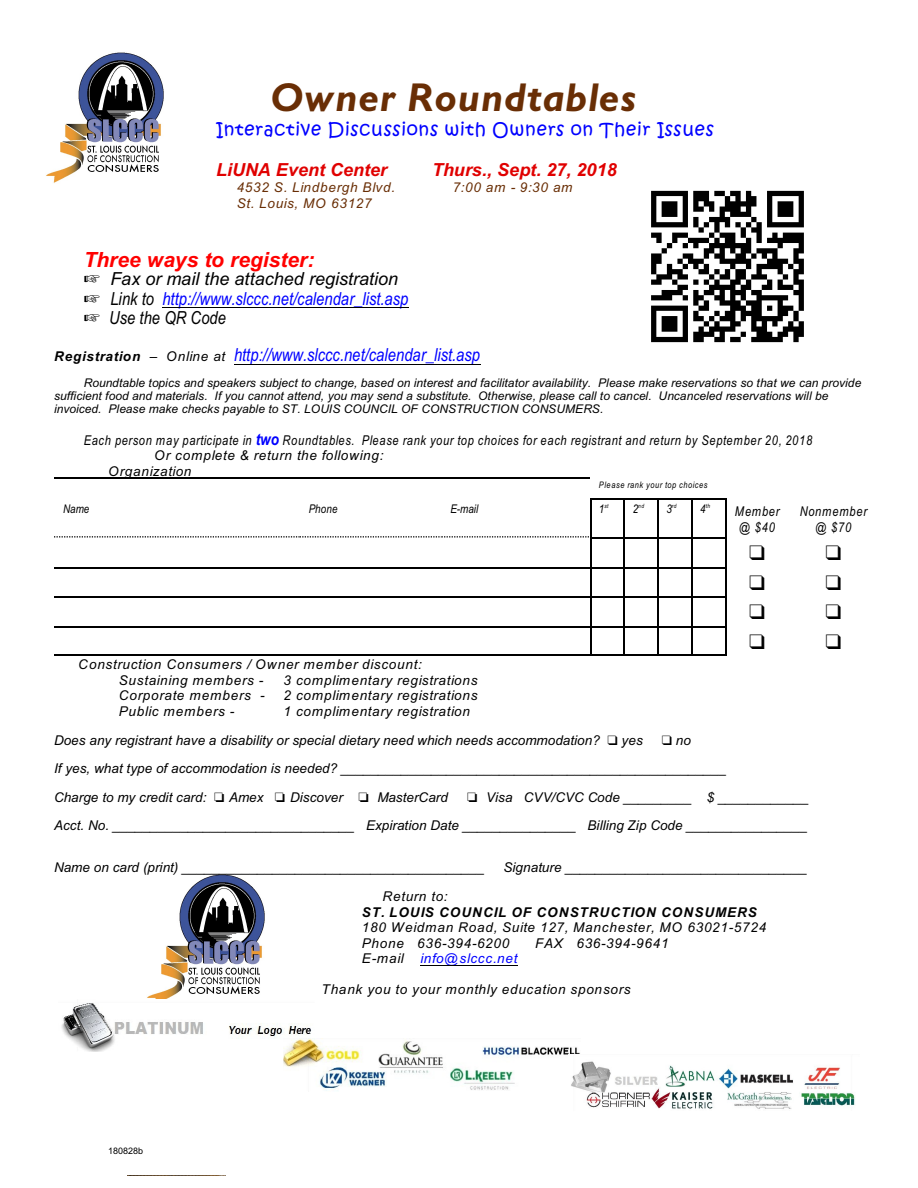
<style>
.page{position:relative;width:918px;height:1188px;background:#fff}
.page>*{position:absolute;margin:0;border:0;box-sizing:border-box;transform-origin:0 0}
.t1{font:italic 700 40.5px "Gill Sans";letter-spacing:.02em;color:#692e05}
.t2{font:italic 700 21px "Arial";color:#f00}
.t3{font:italic 18px/19px "Arial Narrow";color:#00f}
.t4{font:italic 18px "Kristen ITC";letter-spacing:.045em;color:#00f}
.t5{font:italic 700 18px "Arial";letter-spacing:.005em;color:#e00000}
.t6{font:italic 18px "Arial";letter-spacing:.005em;color:#000}
.t7{font:italic 13.5px/29.5px "Arial";letter-spacing:.005em;color:#000}
.t8{font:italic 13.5px/15.5px "Arial";letter-spacing:.06em;color:#000}
.t9{font:italic 13.5px/16px "Arial Narrow";letter-spacing:.055em;color:#000;text-align:center}
.t10{font:italic 13.5px "Arial";letter-spacing:.03em;color:#000}
.t11{font:italic 13.5px "Arial";letter-spacing:.06em;color:#692e05}
.t12{font:italic 700 13.5px "Arial";letter-spacing:.08em;color:#000}
.t13{font:italic 13.5px "Arial";letter-spacing:.06em;color:#00f}
.t14{font:italic 12px/12.6px "Arial";letter-spacing:.01em;color:#000}
.t15{font:italic 12px "Arial Narrow";color:#000}
.t16{font:italic 9px "Arial Narrow";letter-spacing:.07em;color:#000}
.t17{font:9px "Arial";letter-spacing:.01em;color:#000}
.t18{font:italic 6px "Arial Narrow";letter-spacing:.06em;color:#000}
.s1{color:#000}
.s2{font-family:"Arial";font-weight:700;font-size:13.5px;color:#000}
.s3{font-family:"Arial";font-size:13.5px;color:#000}
.s4{font-weight:700;font-size:16.5px;color:#00f}
</style>
<div class="page">
<hr style="left:54px;top:478px;width:246px;height:1px;background:#000">
<hr style="left:300px;top:478px;width:141px;height:1px;background:#000">
<hr style="left:442px;top:478px;width:148px;height:1px;background:#000">
<hr style="left:590px;top:498px;width:1px;height:39px;background:#000">
<hr style="left:590px;top:498px;width:34px;height:2px;background:#000">
<hr style="left:624px;top:498px;width:1px;height:39px;background:#000">
<hr style="left:624px;top:498px;width:33px;height:2px;background:#000">
<hr style="left:658px;top:498px;width:1px;height:39px;background:#000">
<hr style="left:658px;top:498px;width:33px;height:2px;background:#000">
<hr style="left:691px;top:498px;width:1px;height:39px;background:#000">
<hr style="left:691px;top:498px;width:34px;height:2px;background:#000">
<hr style="left:725px;top:498px;width:1px;height:39px;background:#000">
<svg style="left:54px;top:536px;width:537px;height:31px"></svg>
<hr style="left:590px;top:538px;width:34px;height:1px;background:#000">
<svg style="left:624px;top:539px;width:1px;height:28px"></svg>
<hr style="left:624px;top:538px;width:33px;height:1px;background:#000">
<svg style="left:658px;top:539px;width:1px;height:28px"></svg>
<hr style="left:658px;top:538px;width:33px;height:1px;background:#000">
<svg style="left:691px;top:539px;width:1px;height:28px"></svg>
<hr style="left:691px;top:538px;width:34px;height:1px;background:#000">
<svg style="left:725px;top:538px;width:1px;height:29px"></svg>
<hr style="left:54px;top:567px;width:246px;height:1px;background:#000">
<hr style="left:300px;top:567px;width:141px;height:1px;background:#000">
<hr style="left:442px;top:567px;width:148px;height:1px;background:#000">
<hr style="left:590px;top:567px;width:1px;height:30px;background:#000">
<hr style="left:590px;top:567px;width:34px;height:1px;background:#000">
<hr style="left:624px;top:567px;width:1px;height:30px;background:#000">
<hr style="left:624px;top:567px;width:33px;height:1px;background:#000">
<hr style="left:658px;top:567px;width:1px;height:30px;background:#000">
<hr style="left:658px;top:567px;width:33px;height:1px;background:#000">
<hr style="left:691px;top:567px;width:1px;height:30px;background:#000">
<hr style="left:691px;top:567px;width:34px;height:1px;background:#000">
<hr style="left:725px;top:567px;width:1px;height:30px;background:#000">
<hr style="left:54px;top:597px;width:246px;height:1px;background:#000">
<hr style="left:300px;top:597px;width:141px;height:1px;background:#000">
<hr style="left:442px;top:597px;width:148px;height:1px;background:#000">
<svg style="left:590px;top:598px;width:1px;height:28px"></svg>
<hr style="left:590px;top:597px;width:34px;height:1px;background:#000">
<svg style="left:624px;top:598px;width:1px;height:28px"></svg>
<hr style="left:624px;top:597px;width:33px;height:1px;background:#000">
<svg style="left:658px;top:598px;width:1px;height:28px"></svg>
<hr style="left:658px;top:597px;width:33px;height:1px;background:#000">
<svg style="left:691px;top:598px;width:1px;height:28px"></svg>
<hr style="left:691px;top:597px;width:34px;height:1px;background:#000">
<svg style="left:725px;top:597px;width:1px;height:29px"></svg>
<hr style="left:54px;top:626px;width:246px;height:1px;background:#000">
<hr style="left:54px;top:654px;width:246px;height:2px;background:#000">
<hr style="left:300px;top:626px;width:141px;height:1px;background:#000">
<hr style="left:300px;top:654px;width:141px;height:2px;background:#000">
<hr style="left:442px;top:626px;width:148px;height:1px;background:#000">
<hr style="left:442px;top:654px;width:148px;height:2px;background:#000">
<hr style="left:590px;top:626px;width:1px;height:30px;background:#000">
<hr style="left:590px;top:626px;width:34px;height:1px;background:#000">
<hr style="left:590px;top:654px;width:34px;height:2px;background:#000">
<hr style="left:624px;top:626px;width:1px;height:30px;background:#000">
<hr style="left:624px;top:626px;width:33px;height:1px;background:#000">
<hr style="left:624px;top:654px;width:33px;height:2px;background:#000">
<hr style="left:658px;top:626px;width:1px;height:30px;background:#000">
<hr style="left:658px;top:626px;width:33px;height:1px;background:#000">
<hr style="left:658px;top:654px;width:33px;height:2px;background:#000">
<hr style="left:691px;top:626px;width:1px;height:30px;background:#000">
<hr style="left:691px;top:626px;width:34px;height:1px;background:#000">
<hr style="left:691px;top:654px;width:34px;height:2px;background:#000">
<hr style="left:725px;top:626px;width:1px;height:30px;background:#000">
<img style="left:127px;top:1175px;width:99px;height:1px">
<img style="left:651px;top:190px;width:153px;height:153px">
<img style="left:46px;top:52px;width:118px;height:131px">
<img style="left:147px;top:874px;width:118px;height:125px">
<hr style="left:162px;top:307px;width:247px;height:1px;background:#000">
<hr style="left:234px;top:364px;width:246px;height:1px;background:#000">
<hr style="left:420px;top:965px;width:98px;height:1px;background:#000">
<img style="left:61px;top:1003px;width:251px;height:48px">
<img style="left:284px;top:1038px;width:296px;height:53px">
<img style="left:568px;top:1055px;width:287px;height:54px">
<h1 class="t1" style="left:270px;top:83px;width:367px">Owner Roundtables</h1>
<h3 class="t4" style="left:216px;top:118px;width:500px">Interactive Discussions with Owners on Their Issues</h3>
<h3 class="t5" style="left:216px;top:163px;width:173px">LiUNA Event Center</h3>
<h3 class="t5" style="left:432px;top:163px;width:186px">Thurs., Sept. 27, 2018</h3>
<p class="t11" style="left:237px;top:182px;width:160px">4532 S. Lindbergh Blvd.</p>
<p class="t11" style="left:453px;top:182px;width:121px">7:00 am - 9:30 am</p>
<p class="t11" style="left:237px;top:198px;width:136px">St. Louis, MO 63127</p>
<h2 class="t2" style="left:84px;top:251px;width:232px">Three ways to register:</h2>
<h3 class="t6" style="left:110px;top:272px;width:289px">Fax or mail the attached registration</h3>
<h3 class="t3" style="left:109px;top:290px;width:301px"><span class="s1">Link to</span> http://www.slccc.net/calendar_list.asp<br><span class="s1">Use the QR Code</span></h3>
<h3 class="t3" style="left:54px;top:347px;width:428px"><span class="s2">Registration</span> <span class="s3">– Online at</span> http://www.slccc.net/calendar_list.asp</h3>
<p class="t14" style="left:54px;top:378px;width:809px;text-indent:30px">Roundtable topics and speakers subject to change, based on interest and facilitator availability. Please make reservations so that we can provide sufficient food and materials. If you cannot attend, you may send a substitute. Otherwise, please call to cancel. Uncanceled reservations will be invoiced. Please make checks payable to ST. LOUIS COUNCIL OF CONSTRUCTION CONSUMERS.</p>
<p class="t9" style="left:84px;top:433px;width:730px">Each person may participate in <span class="s4">two</span> Roundtables. Please rank your top choices for each registrant and return by September 20, 2018</p>
<p class="t8" style="left:154px;top:449px;width:231px">Or complete &amp; return the following:</p>
<p class="t16" style="left:599px;top:481px;width:110px">Please rank your top choices</p>
<p class="t15" style="left:63px;top:504px;width:28px">Name</p>
<p class="t15" style="left:309px;top:504px;width:30px">Phone</p>
<p class="t15" style="left:450px;top:504px;width:29px">E-mail</p>
<p class="t15" style="left:599px;top:504px;width:7px">1</p>
<p class="t15" style="left:633px;top:504px;width:7px">2</p>
<p class="t15" style="left:666px;top:504px;width:7px">3</p>
<p class="t15" style="left:700px;top:504px;width:7px">4</p>
<p class="t18" style="left:604px;top:504px;width:6px">st</p>
<p class="t18" style="left:638px;top:504px;width:7px">nd</p>
<p class="t18" style="left:672px;top:504px;width:6px">rd</p>
<p class="t18" style="left:706px;top:504px;width:6px">th</p>
<p class="t9" style="left:735px;top:504px;width:46px">Member @ $40</p>
<p class="t9" style="left:800px;top:504px;width:69px">Nonmember @ $70</p>
<p class="t8" style="left:119px;top:658px;width:304px;text-indent:-40px">Construction Consumers / Owner member discount:<br>Sustaining members -</p>
<p class="t8" style="left:284px;top:674px;width:196px">3 complimentary registrations</p>
<p class="t8" style="left:119px;top:689px;width:147px">Corporate members -</p>
<p class="t8" style="left:283px;top:689px;width:196px">2 complimentary registrations</p>
<p class="t8" style="left:119px;top:705px;width:117px">Public members -</p>
<p class="t7" style="left:54px;top:698px;width:547px;text-indent:230px">1 complimentary registration<br>Does any registrant have a disability or special dietary need which needs accommodation?</p>
<p class="t7" style="left:54px;top:728px;width:674px;line-height:27.8px;text-indent:622px">no<br>If yes, what type of accommodation is needed? ___________________________________________________</p>
<p class="t7" style="left:54px;top:784px;width:154px">Charge to my credit card:</p>
<p class="t10" style="left:229px;top:792px;width:36px">Amex</p>
<p class="t7" style="left:290px;top:784px;width:54px">Discover</p>
<p class="t7" style="left:377px;top:784px;width:72px">MasterCard</p>
<p class="t10" style="left:622px;top:736px;width:23px">yes</p>
<p class="t7" style="left:54px;top:785px;width:757px;line-height:27.9px;text-align:right">Visa CVV/CVC Code _________ $ ____________<br>Acct. No. ________________________________ Expiration Date _______________ Billing Zip Code ________________</p>
<p class="t7" style="left:54px;top:853px;width:432px">Name on card (print) ________________________________________</p>
<p class="t7" style="left:504px;top:853px;width:305px">Signature ________________________________</p>
<p class="t10" style="left:383px;top:891px;width:67px">Return to:</p>
<p class="t12" style="left:362px;top:907px;width:397px">ST. LOUIS COUNCIL OF CONSTRUCTION CONSUMERS</p>
<p class="t8" style="left:362px;top:921px;width:406px">180 Weidman Road, Suite 127, Manchester, MO 63021-5724<br>Phone 636-394-6200</p>
<p class="t8" style="left:535px;top:936px;width:135px">FAX 636-394-9641</p>
<p class="t17" style="left:108px;top:1147px;width:37px">180828b</p>
<p class="t13" style="left:362px;top:953px;width:157px"><span class="s1">E-mail</span> info@slccc.net</p>
<p class="t10" style="left:322px;top:984px;width:310px">Thank you to your monthly education sponsors</p>
</div>
